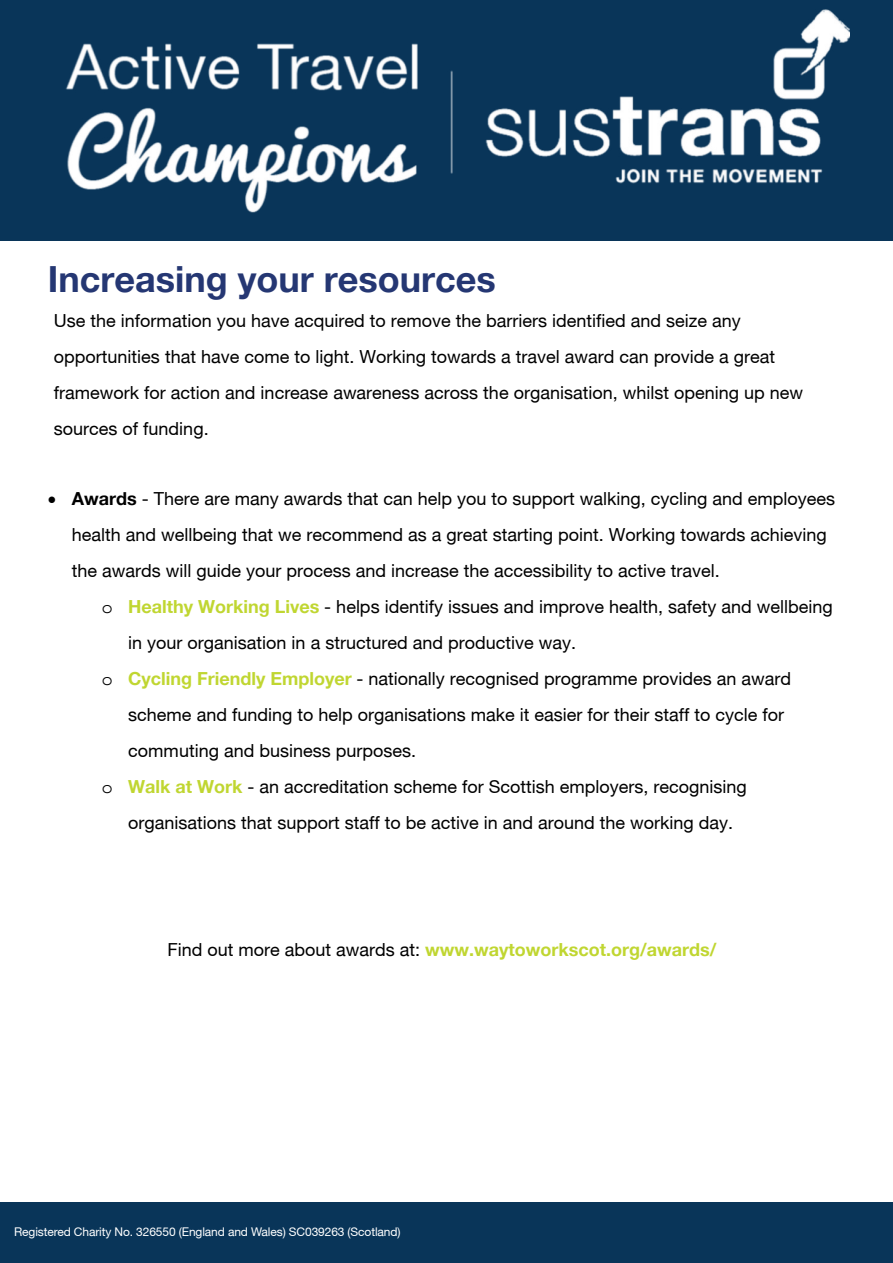
<style>
.page{position:relative;width:893px;height:1263px;background:#fff}
.page>*{position:absolute;margin:0;border:0;box-sizing:border-box;transform-origin:0 0}
.t1{font:700 36px "Helvetica 55 Roman";color:#253773}
.t2{font:18px/36px "Helvetica 55 Roman";color:#000}
.t3{font:700 18px "Helvetica 55 Roman";color:#c0d631}
.t4{font:12px "Helvetica 55 Roman";letter-spacing:-.01em;color:#fff}
.s1{font-weight:700}
.s2{font-family:"Courier Std"}
.s3{font-family:"Helvetica Neue";font-weight:700;color:#c0d631}
.s4{font-weight:700;color:#c0d631}
.s5{font-weight:400;color:#000}
</style>
<div class="page">
<div style="left:0;top:0;width:893px;height:241px;background:#093559"></div>
<div style="left:0;top:1202px;width:893px;height:61px;background:#093559"></div>
<img style="left:65px;top:10px;width:784px;height:203px">
<h1 class="t1" style="left:48px;top:257px;width:449px">Increasing your resources</h1>
<p class="t2" style="left:54px;top:303px;width:751px">Use the information you have acquired to remove the barriers identified and seize any opportunities that have come to light. Working towards a travel award can provide a great framework for action and increase awareness across the organisation, whilst opening up new sources of funding.</p>
<p class="t2" style="left:72px;top:480px;width:765px;text-indent:-24px">• <span class="s1">Awards</span> - There are many awards that can help you to support walking, cycling and employees health and wellbeing that we recommend as a great starting point. Working towards achieving the awards will guide your process and increase the accessibility to active travel.</p>
<p class="t2" style="left:102px;top:588px;width:732px"><span class="s2">o</span> <span class="s3">H</span><span class="s4">ealthy Working Lives</span> - helps identify issues and improve health, safety and wellbeing</p>
<p class="t2" style="left:128px;top:624px;width:449px">in your organisation in a structured and productive way.</p>
<p class="t2" style="left:102px;top:660px;width:691px"><span class="s2">o</span> <span class="s4">Cycling Friendly</span> <span class="s3">E</span><span class="s4">mployer</span> - nationally recognised programme provides an award</p>
<p class="t2" style="left:128px;top:696px;width:657px">scheme and funding to help organisations make it easier for their staff to cycle for</p>
<p class="t2" style="left:128px;top:732px;width:289px">commuting and business purposes.</p>
<p class="t2" style="left:102px;top:768px;width:647px"><span class="s2">o</span> <span class="s4">Walk at Work</span> - an accreditation scheme for Scottish employers, recognising</p>
<p class="t2" style="left:128px;top:804px;width:606px">organisations that support staff to be active in and around the working day.</p>
<p class="t3" style="left:168px;top:938px;width:550px"><span class="s5">Find out more about awards at:</span> www.waytoworkscot.org/awards/</p>
<p class="t4" style="left:14px;top:1225px;width:388px">Registered Charity No. 326550 (England and Wales) SC039263 (Scotland)</p>
</div>
